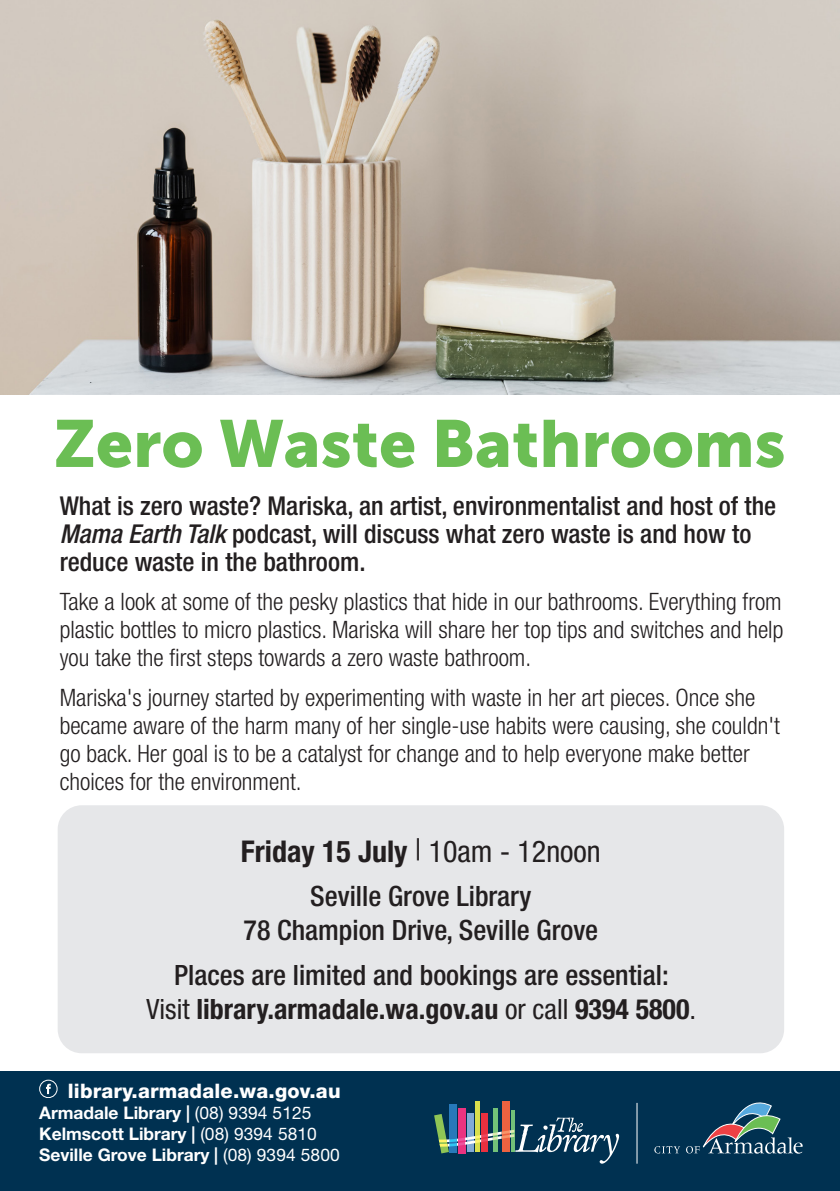
<style>
.page{position:relative;width:840px;height:1191px;background:#fff}
.page>*{position:absolute;margin:0;border:0;box-sizing:border-box;transform-origin:0 0}
.t1{font:66px "Museo Sans 900";color:#6bbe54}
.t2{font:700 condensed 30px "Helvetica Neue LT Std";color:#231f20}
.t3{font:500 condensed 28px/33.6px "Helvetica Neue LT Std";color:#231f20;text-align:center}
.t4{font:500 condensed 26px/28px "Helvetica Neue LT Std";color:#231f20}
.t5{font:300 condensed 24px/28px "Helvetica Neue LT Std";color:#231f20;text-align:justify}
.t6{font:800 20px "Helvetica Neue LT Std";letter-spacing:.01em;color:#fff}
.t7{font:700 17.4px "Helvetica Neue LT Std";color:#fff}
.s1{font-style:italic}
.s2{font-weight:400}
.s3{font-weight:700}
</style>
<div class="page">
<img style="left:0;top:0;width:839px;height:394px">
<div style="left:58px;top:805px;width:725px;height:248px;background:#e6e7e9;border-radius:24px"></div>
<div style="left:0;top:1071px;width:839px;height:120px;background:#003151"></div>
<div style="left:39px;top:1079px;width:18px;height:19px;border:1px solid #fff;border-radius:50%"></div>
<svg style="left:46px;top:1083px;width:5px;height:11px"></svg>
<svg style="left:654px;top:1146px;width:25px;height:7px"></svg>
<svg style="left:686px;top:1102px;width:116px;height:51px"></svg>
<hr style="left:475px;top:1100px;width:4px;height:51px;background:#d9df4c">
<div style="left:481px;top:1113px;width:6px;height:38px;background:#ea303f"></div>
<div style="left:449px;top:1104px;width:7px;height:49px;background:#2779ba"></div>
<div style="left:457px;top:1108px;width:8px;height:45px;background:#ea3380"></div>
<div style="left:467px;top:1113px;width:6px;height:38px;background:#82aad6"></div>
<div style="left:501px;top:1100px;width:8px;height:51px;background:#ed6240"></div>
<div style="left:492px;top:1107px;width:5px;height:44px;background:#72c178"></div>
<svg style="left:511px;top:1110px;width:3px;height:4px"></svg>
<svg style="left:434px;top:1114px;width:185px;height:49px"></svg>
<hr style="left:636px;top:1102px;width:1px;height:61px;background:#fff">
<p class="t1" style="left:54px;top:406px;width:733px">Zero Waste Bathrooms</p>
<p class="t4" style="left:60px;top:491px;width:717px">What is zero waste? Mariska, an artist, environmentalist and host of the<br><span class="s1">Mama Earth Talk</span> podcast, will discuss what zero waste is and how to reduce waste in the bathroom.</p>
<p class="t5" style="left:60px;top:587px;width:724px">Take a look at some of the pesky plastics that hide in our bathrooms. Everything from plastic bottles to micro plastics. Mariska will share her top tips and switches and help you take the first steps towards a zero waste bathroom.</p>
<p class="t5" style="left:60px;top:683px;width:721px;text-align:left">Mariska's journey started by experimenting with waste in her art pieces. Once she became aware of the harm many of her single-use habits were causing, she couldn't go back. Her goal is to be a catalyst for change and to help everyone make better choices for the environment.</p>
<p class="t2" style="left:241px;top:832px;width:361px">Friday 15 July <span class="s2">| 10am - 12noon</span></p>
<p class="t3" style="left:243px;top:879px;width:356px">Seville Grove Library<br>78 Champion Drive, Seville Grove</p>
<p class="t3" style="left:146px;top:958px;width:551px">Places are limited and bookings are essential:<br><span class="s2">Visit</span> <span class="s3">library.armadale.wa.gov.au</span> <span class="s2">or call</span> <span class="s3">9394 5800</span><span class="s2">.</span></p>
<p class="t6" style="left:68px;top:1079px;width:274px">library.armadale.wa.gov.au</p>
<p class="t7" style="left:39px;top:1102px;width:273px">Armadale Library | <span class="s2">(08) 9394 5125</span></p>
<p class="t7" style="left:39px;top:1123px;width:279px">Kelmscott Library | <span class="s2">(08) 9394 5810</span></p>
<p class="t7" style="left:39px;top:1143px;width:302px">Seville Grove Library | <span class="s2">(08) 9394 5800</span></p>
</div>
